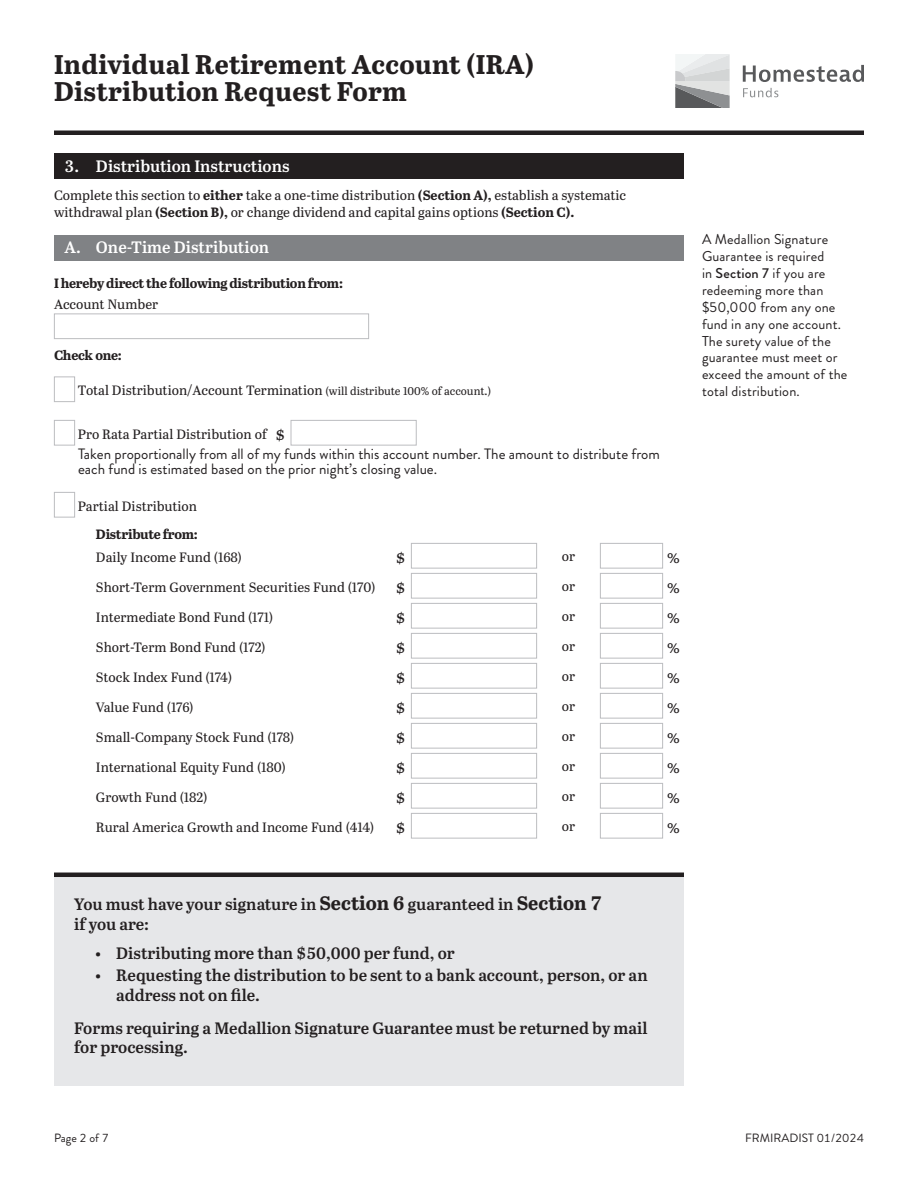
<style>
.page{position:relative;width:918px;height:1188px;background:#fff}
.page>*{position:absolute;margin:0;border:0;box-sizing:border-box;transform-origin:0 0}
.t1{font:700 27px/27px "Abril Text";letter-spacing:.01em;color:#231f20}
.t2{font:18px "Abril Text";color:#231f20}
.t3{font:600 16.5px/19.5px "Abril Text";color:#231f20}
.t4{font:600 16.5px "Abril Text";color:#fff}
.t5{font:15px/15px "Brandon Grotesque";color:#231f20}
.t6{font:14.25px/16.8px "Brandon Grotesque";letter-spacing:.01em;color:#231f20}
.t7{font:13.5px/18px "Abril Text";color:#231f20}
.t8{font:700 13.5px "Abril Text";letter-spacing:-.02em;color:#231f20}
.t9{font:12px "Brandon Grotesque";color:#231f20}
.s1{font-weight:700}
.s2{font-size:11.25px}
.s3{font-size:18px}
.s4{font-weight:500}
.s5{font-weight:700;font-size:19.5px}
</style>
<div class="page">
<svg style="left:743px;top:65px;width:121px;height:17px"></svg>
<svg style="left:743px;top:88px;width:35px;height:9px"></svg>
<svg style="left:675px;top:54px;width:55px;height:54px"></svg>
<div style="left:54px;top:130px;width:810px;height:5px;background:#231f20"></div>
<div style="left:54px;top:153px;width:630px;height:25px;background:#231f20"></div>
<div style="left:54px;top:235px;width:630px;height:25px;background:#808285"></div>
<div style="left:54px;top:314px;width:315px;height:25px;background:#fff;border:1px solid #bcbdc0"></div>
<div style="left:54px;top:377px;width:21px;height:25px;background:#fff;border:1px solid #bcbdc0"></div>
<div style="left:54px;top:420px;width:21px;height:26px;background:#fff;border:1px solid #bcbdc0"></div>
<div style="left:291px;top:420px;width:126px;height:26px;background:#fff;border:1px solid #bcbdc0"></div>
<div style="left:54px;top:492px;width:21px;height:26px;background:#fff;border:1px solid #bcbdc0"></div>
<div style="left:411px;top:543px;width:126px;height:26px;background:#fff;border:1px solid #bcbdc0"></div>
<div style="left:600px;top:543px;width:63px;height:26px;background:#fff;border:1px solid #bcbdc0"></div>
<div style="left:411px;top:573px;width:126px;height:26px;background:#fff;border:1px solid #bcbdc0"></div>
<div style="left:600px;top:573px;width:63px;height:26px;background:#fff;border:1px solid #bcbdc0"></div>
<div style="left:411px;top:603px;width:126px;height:26px;background:#fff;border:1px solid #bcbdc0"></div>
<div style="left:600px;top:603px;width:63px;height:26px;background:#fff;border:1px solid #bcbdc0"></div>
<div style="left:411px;top:633px;width:126px;height:26px;background:#fff;border:1px solid #bcbdc0"></div>
<div style="left:600px;top:633px;width:63px;height:26px;background:#fff;border:1px solid #bcbdc0"></div>
<div style="left:411px;top:663px;width:126px;height:26px;background:#fff;border:1px solid #bcbdc0"></div>
<div style="left:600px;top:663px;width:63px;height:26px;background:#fff;border:1px solid #bcbdc0"></div>
<div style="left:411px;top:693px;width:126px;height:26px;background:#fff;border:1px solid #bcbdc0"></div>
<div style="left:600px;top:693px;width:63px;height:26px;background:#fff;border:1px solid #bcbdc0"></div>
<div style="left:411px;top:723px;width:126px;height:26px;background:#fff;border:1px solid #bcbdc0"></div>
<div style="left:600px;top:723px;width:63px;height:26px;background:#fff;border:1px solid #bcbdc0"></div>
<div style="left:411px;top:753px;width:126px;height:26px;background:#fff;border:1px solid #bcbdc0"></div>
<div style="left:600px;top:753px;width:63px;height:26px;background:#fff;border:1px solid #bcbdc0"></div>
<div style="left:411px;top:783px;width:126px;height:26px;background:#fff;border:1px solid #bcbdc0"></div>
<div style="left:600px;top:783px;width:63px;height:26px;background:#fff;border:1px solid #bcbdc0"></div>
<div style="left:411px;top:813px;width:126px;height:26px;background:#fff;border:1px solid #bcbdc0"></div>
<div style="left:600px;top:813px;width:63px;height:26px;background:#fff;border:1px solid #bcbdc0"></div>
<div style="left:54px;top:875px;width:630px;height:210px;background:#e6e7e9"></div>
<hr style="left:54px;top:873px;width:630px;height:4px;background:#231f20">
<h1 class="t1" style="left:54px;top:50px;width:482px">Individual Retirement Account (IRA)<br>Distribution Request Form</h1>
<p class="t4" style="left:64px;top:154px;width:227px">3. Distribution Instructions</p>
<p class="t7" style="left:54px;top:185px;width:574px">Complete this section to <span class="s1">either</span> take a one-time distribution <span class="s1">(Section A),</span> establish a systematic withdrawal plan <span class="s1">(Section B),</span> or change dividend and capital gains options <span class="s1">(Section C).</span></p>
<p class="t4" style="left:64px;top:235px;width:206px">A. One-Time Distribution</p>
<p class="t8" style="left:54px;top:273px;width:291px">I hereby direct the following distribution from:</p>
<p class="t7" style="left:54px;top:295px;width:106px">Account Number</p>
<p class="t8" style="left:54px;top:345px;width:69px">Check one:</p>
<p class="t7" style="left:78px;top:381px;width:415px">Total Distribution/Account Termination <span class="s2">(will distribute 100% of account.)</span></p>
<p class="t7" style="left:78px;top:424px;width:208px">Pro Rata Partial Distribution of <span class="s3">$</span></p>
<p class="t5" style="left:78px;top:447px;width:583px">Taken proportionally from all of my funds within this account number. The amount to distribute from each fund is estimated based on the prior night’s closing value.</p>
<p class="t7" style="left:78px;top:496px;width:121px">Partial Distribution</p>
<p class="t8" style="left:96px;top:524px;width:103px">Distribute from:</p>
<p class="t7" style="left:96px;top:547px;width:147px">Daily Income Fund (168)</p>
<h2 class="t2" style="left:396px;top:543px;width:11px">$</h2>
<p class="t7" style="left:562px;top:547px;width:15px">or</p>
<h2 class="t2" style="left:667px;top:543px;width:15px">%</h2>
<p class="t7" style="left:96px;top:577px;width:311px">Short-Term Government Securities Fund (170) <span class="s3">$</span></p>
<p class="t7" style="left:562px;top:577px;width:15px">or</p>
<h2 class="t2" style="left:667px;top:573px;width:15px">%</h2>
<p class="t7" style="left:96px;top:607px;width:179px">Intermediate Bond Fund (171)</p>
<h2 class="t2" style="left:396px;top:603px;width:11px">$</h2>
<p class="t7" style="left:562px;top:607px;width:15px">or</p>
<h2 class="t2" style="left:667px;top:603px;width:15px">%</h2>
<p class="t7" style="left:96px;top:637px;width:171px">Short-Term Bond Fund (172)</p>
<h2 class="t2" style="left:396px;top:633px;width:11px">$</h2>
<p class="t7" style="left:562px;top:637px;width:15px">or</p>
<h2 class="t2" style="left:667px;top:633px;width:15px">%</h2>
<p class="t7" style="left:96px;top:667px;width:138px">Stock Index Fund (174)</p>
<h2 class="t2" style="left:396px;top:663px;width:11px">$</h2>
<p class="t7" style="left:562px;top:667px;width:15px">or</p>
<h2 class="t2" style="left:667px;top:663px;width:15px">%</h2>
<p class="t7" style="left:96px;top:697px;width:99px">Value Fund (176)</p>
<h2 class="t2" style="left:396px;top:693px;width:11px">$</h2>
<p class="t7" style="left:562px;top:697px;width:15px">or</p>
<h2 class="t2" style="left:667px;top:693px;width:15px">%</h2>
<p class="t7" style="left:96px;top:727px;width:200px">Small-Company Stock Fund (178)</p>
<h2 class="t2" style="left:396px;top:723px;width:11px">$</h2>
<p class="t7" style="left:562px;top:727px;width:15px">or</p>
<h2 class="t2" style="left:667px;top:723px;width:15px">%</h2>
<p class="t7" style="left:96px;top:757px;width:191px">International Equity Fund (180)</p>
<h2 class="t2" style="left:396px;top:753px;width:11px">$</h2>
<p class="t7" style="left:562px;top:757px;width:15px">or</p>
<h2 class="t2" style="left:667px;top:753px;width:15px">%</h2>
<p class="t7" style="left:96px;top:787px;width:113px">Growth Fund (182)</p>
<h2 class="t2" style="left:396px;top:783px;width:11px">$</h2>
<p class="t7" style="left:562px;top:787px;width:15px">or</p>
<h2 class="t2" style="left:667px;top:783px;width:15px">%</h2>
<p class="t7" style="left:96px;top:817px;width:311px">Rural America Growth and Income Fund (414) <span class="s3">$</span></p>
<p class="t7" style="left:562px;top:817px;width:15px">or</p>
<h2 class="t2" style="left:667px;top:813px;width:15px">%</h2>
<p class="t6" style="left:702px;top:231px;width:147px">A Medallion Signature<br>Guarantee is required<br>in <span class="s4">Section 7</span> if you are redeeming more than $50,000 from any one fund in any one account.<br>The surety value of the guarantee must meet or exceed the amount of the total distribution.</p>
<p class="t3" style="left:74px;top:894px;width:529px">You must have your signature in <span class="s5">Section 6</span> guaranteed in <span class="s5">Section 7 </span>if you are:</p>
<p class="t3" style="left:95px;top:943px;width:361px">• Distributing more than $50,000 per fund, or</p>
<p class="t3" style="left:116px;top:965px;width:533px;text-indent:-21px">• Requesting the distribution to be sent to a bank account, person, or an address not on file.</p>
<p class="t3" style="left:74px;top:1018px;width:575px">Forms requiring a Medallion Signature Guarantee must be returned by mail for processing.</p>
<p class="t9" style="left:54px;top:1130px;width:56px">Page 2 of 7</p>
<p class="t9" style="left:745px;top:1130px;width:120px">FRMIRADIST 01/2024</p>
</div>
